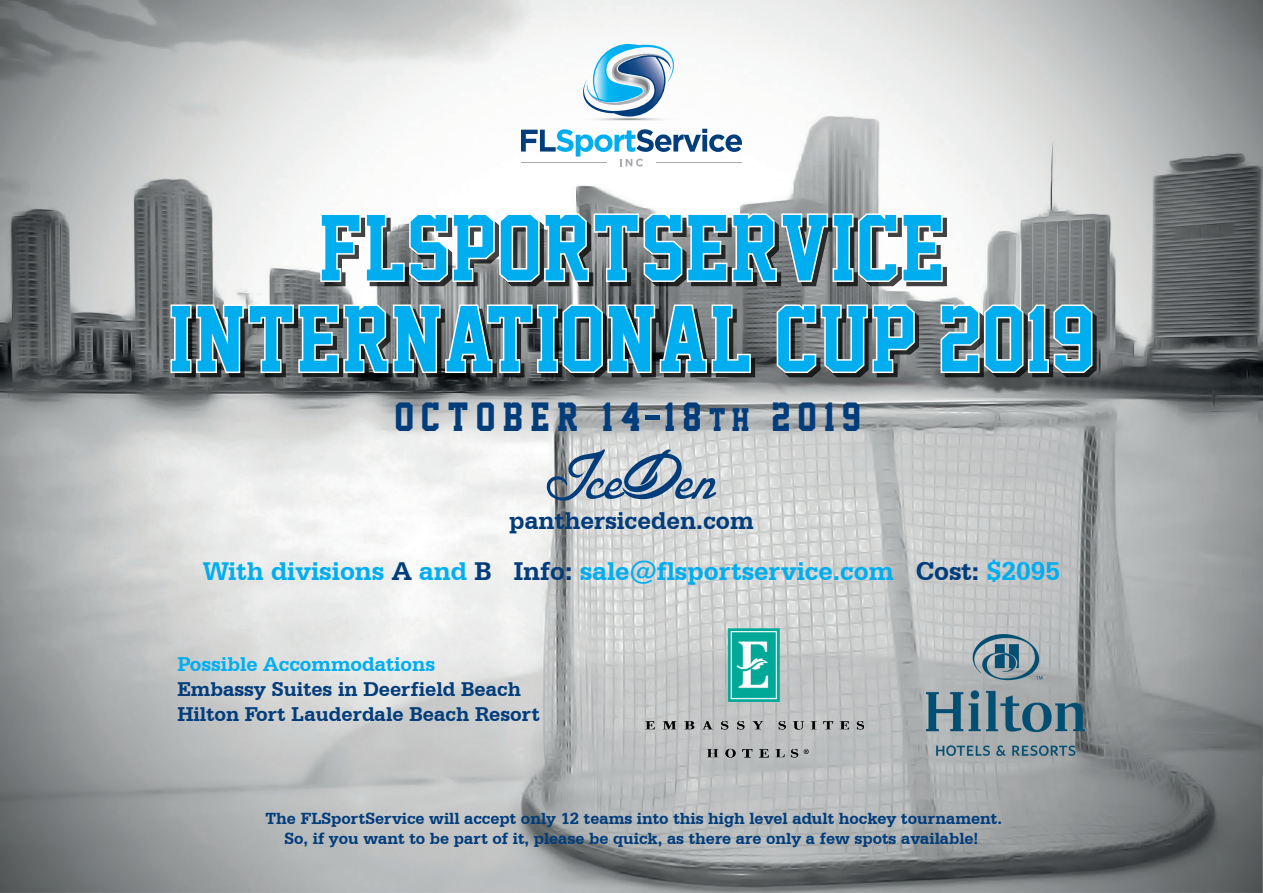
<style>
.page{position:relative;width:1263px;height:893px;background:#fff}
.page>*{position:absolute;margin:0;border:0;box-sizing:border-box;transform-origin:0 0}
.t1{font:87.45px/91.1px "Academic M54";color:#00aeef;text-align:center}
.t2{font:37.2px "Academic M54";letter-spacing:.2em;color:#013c7b}
.t3{font:700 27px "Serifa BT";color:#00aeef}
.t4{font:700 25.5px "Serifa BT";color:#013c7b}
.t5{font:700 21px/25.2px "Serifa BT";color:#013c7b}
.t6{font:700 21px "Serifa BT";color:#00aeef}
.t7{font:700 16.95px/20.4px "Serifa BT";color:#013c7b;text-align:center}
.s1{font-size:29.7px}
.s2{color:#013c7b}
</style>
<div class="page">
<img style="left:0;top:0;width:1263px;height:893px">
<svg style="left:521px;top:129px;width:221px;height:38px"></svg>
<svg style="left:578px;top:43px;width:101px;height:78px"></svg>
<hr style="left:521px;top:162px;width:85px;height:1px;background:#a8a9ad">
<hr style="left:657px;top:162px;width:85px;height:1px;background:#a8a9ad">
<svg style="left:319px;top:213px;width:629px;height:74px"></svg>
<svg style="left:170px;top:304px;width:586px;height:74px;background:#787b7c"></svg>
<svg style="left:776px;top:304px;width:144px;height:74px;background:#7d7f80"></svg>
<svg style="left:940px;top:304px;width:158px;height:74px;background:#8a8c8d"></svg>
<hr style="left:645px;top:416px;width:14px;height:4px;background:#013c7b">
<svg style="left:546px;top:449px;width:170px;height:52px;background:#95a7b8"></svg>
<img style="left:915px;top:627px;width:180px;height:135px">
<img style="left:645px;top:629px;width:219px;height:128px">
<h1 class="t1" style="left:168px;top:206px;width:928px">FLSPORTSERVICE<br>INTERNATIONAL CUP 2019</h1>
<h2 class="t2" style="left:395px;top:397px;width:468px">OCTOBER 14 18<span class="s1">TH</span> 2019</h2>
<h3 class="t4" style="left:509px;top:505px;width:246px">panthersiceden.com</h3>
<h3 class="t3" style="left:203px;top:554px;width:859px">With divisions <span class="s2">A</span> and <span class="s2">B Info:</span> sale@flsportservice.com <span class="s2">Cost:</span> $2095</h3>
<p class="t6" style="left:177px;top:651px;width:259px">Possible Accommodations</p>
<p class="t5" style="left:177px;top:676px;width:364px">Embassy Suites in Deerfield Beach<br>Hilton Fort Lauderdale Beach Resort</p>
<p class="t7" style="left:266px;top:808px;width:738px">The FLSportService will accept only 12 teams into this high level adult hockey tournament.<br>So, if you want to be part of it, please be quick, as there are only a few spots available!</p>
</div>
